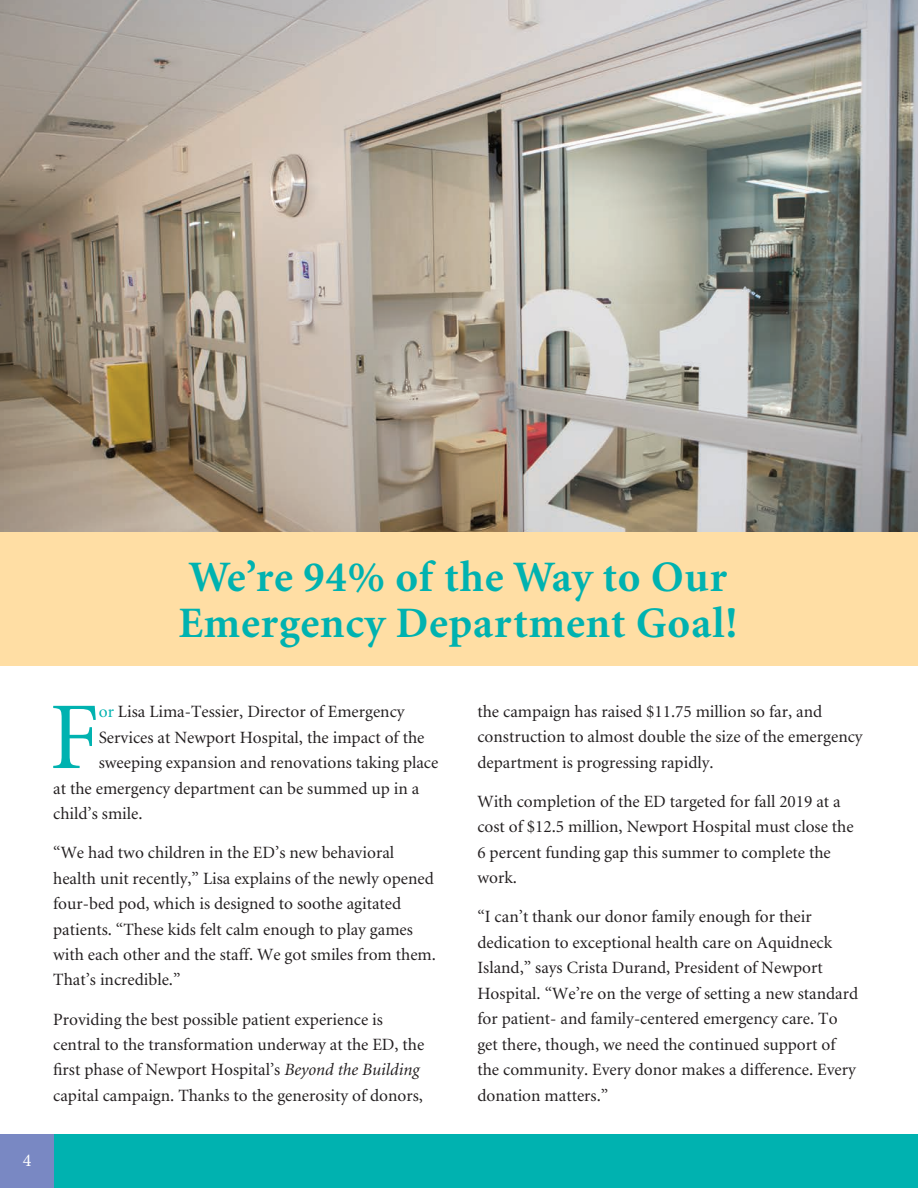
<style>
.page{position:relative;width:918px;height:1188px;background:#fff}
.page>*{position:absolute;margin:0;border:0;box-sizing:border-box;transform-origin:0 0}
.t1{font:95.7px "Minion";color:#00b2b0}
.t2{font:700 43.5px/46.5px "Minion";letter-spacing:.02em;color:#00b2b0}
.t3{font:18px "Minion Pro";color:#fff}
.t4{font:17.25px/25.5px "Minion";color:#231f20}
.s1{color:#00b2b0}
.s2{font-style:italic}
</style>
<div class="page">
<div style="left:0;top:1134px;width:918px;height:54px;background:#00b2b0"></div>
<div style="left:0;top:1134px;width:54px;height:54px;background:#7988c3"></div>
<img style="left:0;top:0;width:918px;height:532px">
<div style="left:0;top:532px;width:918px;height:134px;background:#ffdea4"></div>
<h2 class="t2" style="left:179px;top:555px;width:560px">We’re 94% of the Way to Our<br>Emergency Department Goal!</h2>
<p class="t3" style="left:23px;top:1148px;width:10px">4</p>
<h1 class="t1" style="left:49px;top:690px;width:51px">F</h1>
<p class="t4" style="left:99px;top:699px;width:307px"><span class="s1">or</span> Lisa Lima-Tessier, Director of Emergency</p>
<p class="t4" style="left:99px;top:725px;width:327px">Services at Newport Hospital, the impact of the</p>
<p class="t4" style="left:99px;top:750px;width:341px">sweeping expansion and renovations taking place</p>
<p class="t4" style="left:53px;top:776px;width:368px">at the emergency department can be summed up in a</p>
<p class="t4" style="left:53px;top:801px;width:91px">child’s smile.</p>
<p class="t4" style="left:53px;top:840px;width:384px">“We had two children in the ED’s new behavioral health unit recently,” Lisa explains of the newly opened four-bed pod, which is designed to soothe agitated patients. “These kids felt calm enough to play games with each other and the staff. We got smiles from them.<br>That’s incredible.”</p>
<p class="t4" style="left:53px;top:1007px;width:373px">Providing the best possible patient experience is central to the transformation underway at the ED, the first phase of Newport Hospital’s <span class="s2">Beyond the Building </span>capital campaign. Thanks to the generosity of donors,</p>
<p class="t4" style="left:477px;top:699px;width:387px">the campaign has raised $11.75 million so far, and construction to almost double the size of the emergency department is progressing rapidly.</p>
<p class="t4" style="left:477px;top:789px;width:378px">With completion of the ED targeted for fall 2019 at a cost of $12.5 million, Newport Hospital must close the 6 percent funding gap this summer to complete the work.</p>
<p class="t4" style="left:477px;top:905px;width:382px">“I can’t thank our donor family enough for their dedication to exceptional health care on Aquidneck Island,” says Crista Durand, President of Newport Hospital. “We’re on the verge of setting a new standard for patient- and family-centered emergency care. To get there, though, we need the continued support of the community. Every donor makes a difference. Every donation matters.”</p>
</div>
